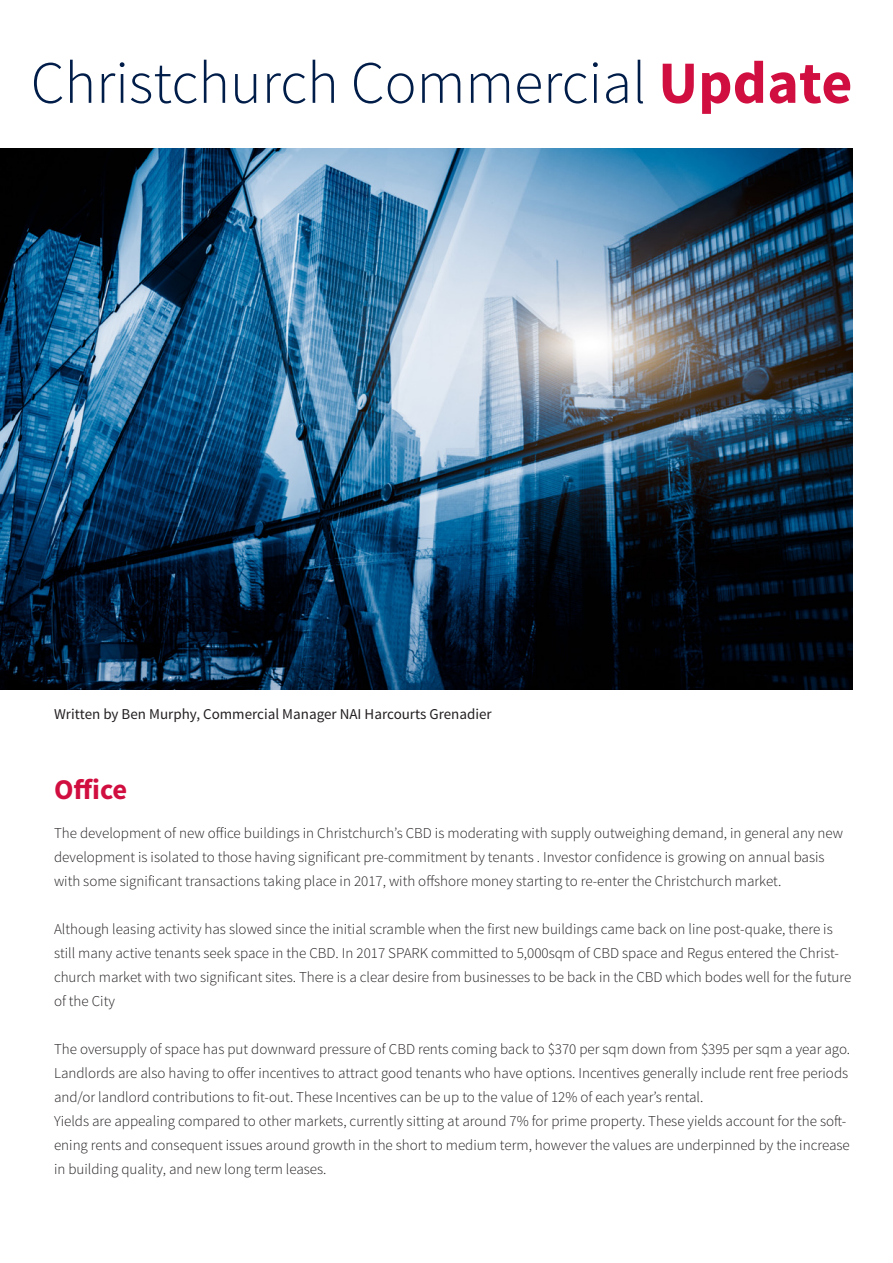
<style>
.page{position:relative;width:893px;height:1263px;background:#fff}
.page>*{position:absolute;margin:0;border:0;box-sizing:border-box;transform-origin:0 0}
.t1{font:300 60px "Source Sans Pro";color:#001d49}
.t2{font:700 28.5px "Source Sans Pro";color:#d10e40}
.t3{font:300 15px/24px "Source Sans Pro";color:#231f20}
.t4{font:15px "Source Sans Pro";color:#231f20}
.s1{font-weight:700;color:#d10e40}
</style>
<div class="page">
<img style="left:0;top:148px;width:852px;height:541px">
<p class="t1" style="left:31px;top:46px;width:823px">Christchurch Commercial <span class="s1">Update</span></p>
<p class="t4" style="left:54px;top:704px;width:439px">Written by Ben Murphy, Commercial Manager NAI Harcourts Grenadier</p>
<p class="t2" style="left:54px;top:771px;width:75px">Office</p>
<p class="t3" style="left:54px;top:821px;width:791px">The development of new office buildings in Christchurch’s CBD is moderating with supply outweighing demand, in general any new development is isolated to those having significant pre-commitment by tenants . Investor confidence is growing on annual basis with some significant transactions taking place in 2017, with offshore money starting to re-enter the Christchurch market.</p>
<p class="t3" style="left:54px;top:917px;width:799px">Although leasing activity has slowed since the initial scramble when the first new buildings came back on line post-quake, there is still many active tenants seek space in the CBD. In 2017 SPARK committed to 5,000sqm of CBD space and Regus entered the Christ&shy;church market with two significant sites. There is a clear desire from businesses to be back in the CBD which bodes well for the future of the City</p>
<p class="t3" style="left:54px;top:1037px;width:798px">The oversupply of space has put downward pressure of CBD rents coming back to $370 per sqm down from $395 per sqm a year ago.<br>Landlords are also having to offer incentives to attract good tenants who have options. Incentives generally include rent free periods and/or landlord contributions to fit-out. These Incentives can be up to the value of 12% of each year’s rental.</p>
<p class="t3" style="left:54px;top:1109px;width:797px">Yields are appealing compared to other markets, currently sitting at around 7% for prime property. These yields account for the soft&shy;ening rents and consequent issues around growth in the short to medium term, however the values are underpinned by the increase in building quality, and new long term leases.</p>
</div>
